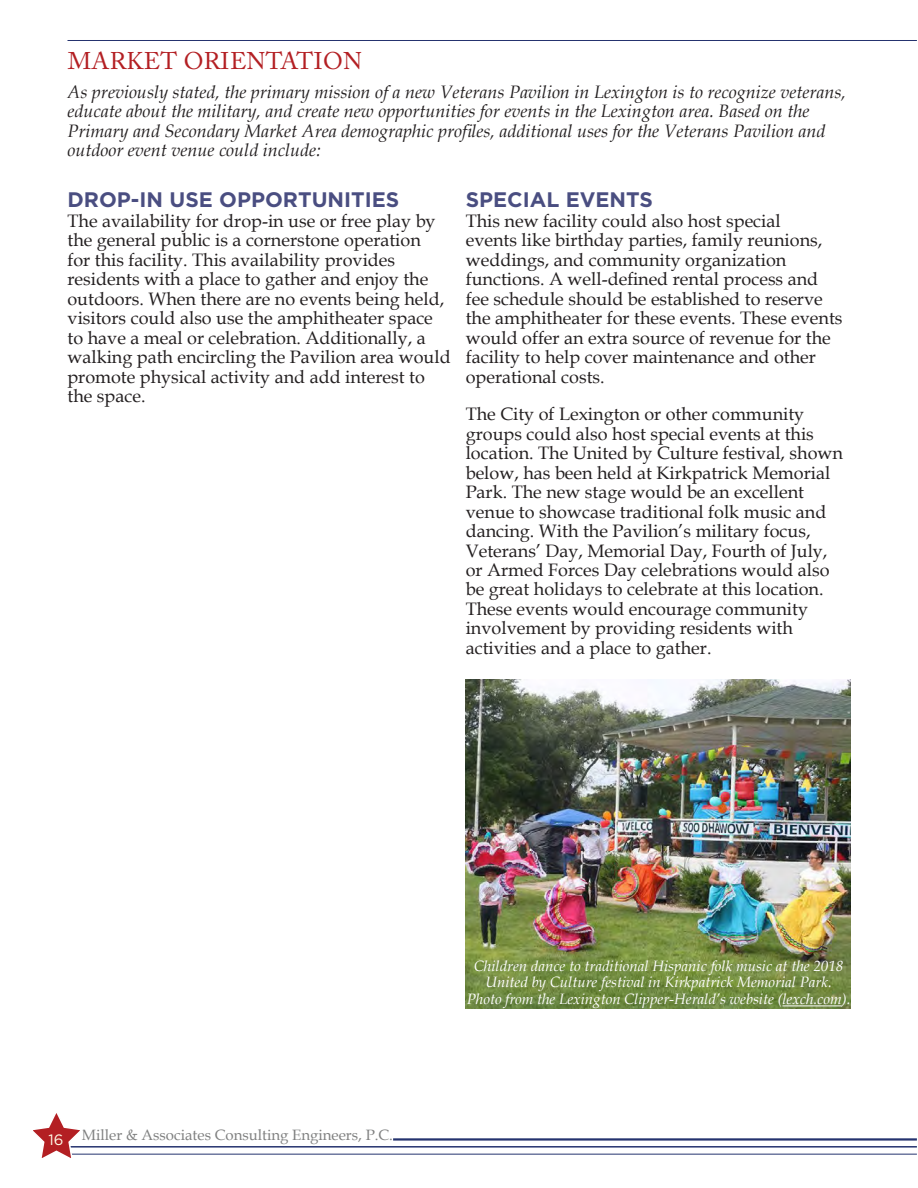
<style>
.page{position:relative;width:918px;height:1188px;background:#fff}
.page>*{position:absolute;margin:0;border:0;box-sizing:border-box;transform-origin:0 0}
.Heading_2{font:24px "Adobe Caslon Pro";letter-spacing:.015em;color:#b31f23}
.Heading_3{font:700 21px "Gotham";color:#4a4e81}
.t1{font:18px/19.5px "Book Antiqua";color:#231f20}
.Intro_Paragraph{font:italic 18px/19.5px "Book Antiqua";color:#231f20}
.t2{font:italic 15px/16.5px "Book Antiqua";color:#fff;text-align:center}
.t3{font:15px "Book Antiqua";color:#7f8080}
.t4{font:15px "Gotham";color:#fffde9}
</style>
<div class="page">
<hr style="left:70px;top:1146px;width:847px;height:2px;background:#25336f">
<hr style="left:70px;top:1154px;width:847px;height:1px;background:#25336f">
<hr style="left:393px;top:1138px;width:524px;height:3px;background:#25336f">
<svg style="left:33px;top:1113px;width:52px;height:45px"></svg>
<hr style="left:68px;top:40px;width:849px;height:1px;background:#25336f">
<img style="left:466px;top:680px;width:384px;height:329px">
<hr style="left:782px;top:1005px;width:60px;height:1px;background:#fff">
<p class="Heading_2" style="left:68px;top:47px;width:296px">MARKET ORIENTATION</p>
<p class="Intro_Paragraph" style="left:68px;top:81px;width:780px">As previously stated, the primary mission of a new Veterans Pavilion in Lexington is to recognize veterans, educate about the military, and create new opportunities for events in the Lexington area. Based on the Primary and Secondary Market Area demographic profiles, additional uses for the Veterans Pavilion and outdoor event venue could include:</p>
<p class="Heading_3" style="left:68px;top:186px;width:333px">DROP-IN USE OPPORTUNITIES</p>
<p class="t1" style="left:68px;top:210px;width:385px">The availability for drop-in use or free play by the general public is a cornerstone operation<br>for this facility. This availability provides residents with a place to gather and enjoy the outdoors. When there are no events being held, visitors could also use the amphitheater space to have a meal or celebration. Additionally, a walking path encircling the Pavilion area would promote physical activity and add interest to the space.</p>
<p class="Heading_3" style="left:466px;top:186px;width:189px">SPECIAL EVENTS</p>
<p class="t1" style="left:466px;top:210px;width:378px">This new facility could also host special<br>events like birthday parties, family reunions, weddings, and community organization functions. A well-defined rental process and fee schedule should be established to reserve the amphitheater for these events. These events would offer an extra source of revenue for the facility to help cover maintenance and other operational costs.</p>
<p class="t1" style="left:466px;top:404px;width:379px">The City of Lexington or other community groups could also host special events at this location. The United by Culture festival, shown below, has been held at Kirkpatrick Memorial Park. The new stage would be an excellent venue to showcase traditional folk music and dancing. With the Pavilion’s military focus, Veterans’ Day, Memorial Day, Fourth of July, or Armed Forces Day celebrations would also be great holidays to celebrate at this location.<br>These events would encourage community involvement by providing residents with activities and a place to gather.</p>
<p class="t4" style="left:49px;top:1130px;width:17px">16</p>
<p class="t3" style="left:82px;top:1125px;width:312px">Miller &amp; Associates Consulting Engineers, P.C.</p>
<p class="t2" style="left:467px;top:957px;width:385px">Children dance to traditional Hispanic folk music at the 2018<br>United by Culture festival in Kirkpatrick Memorial Park.<br>Photo from the Lexington Clipper-Herald’s website (lexch.com).</p>
</div>
